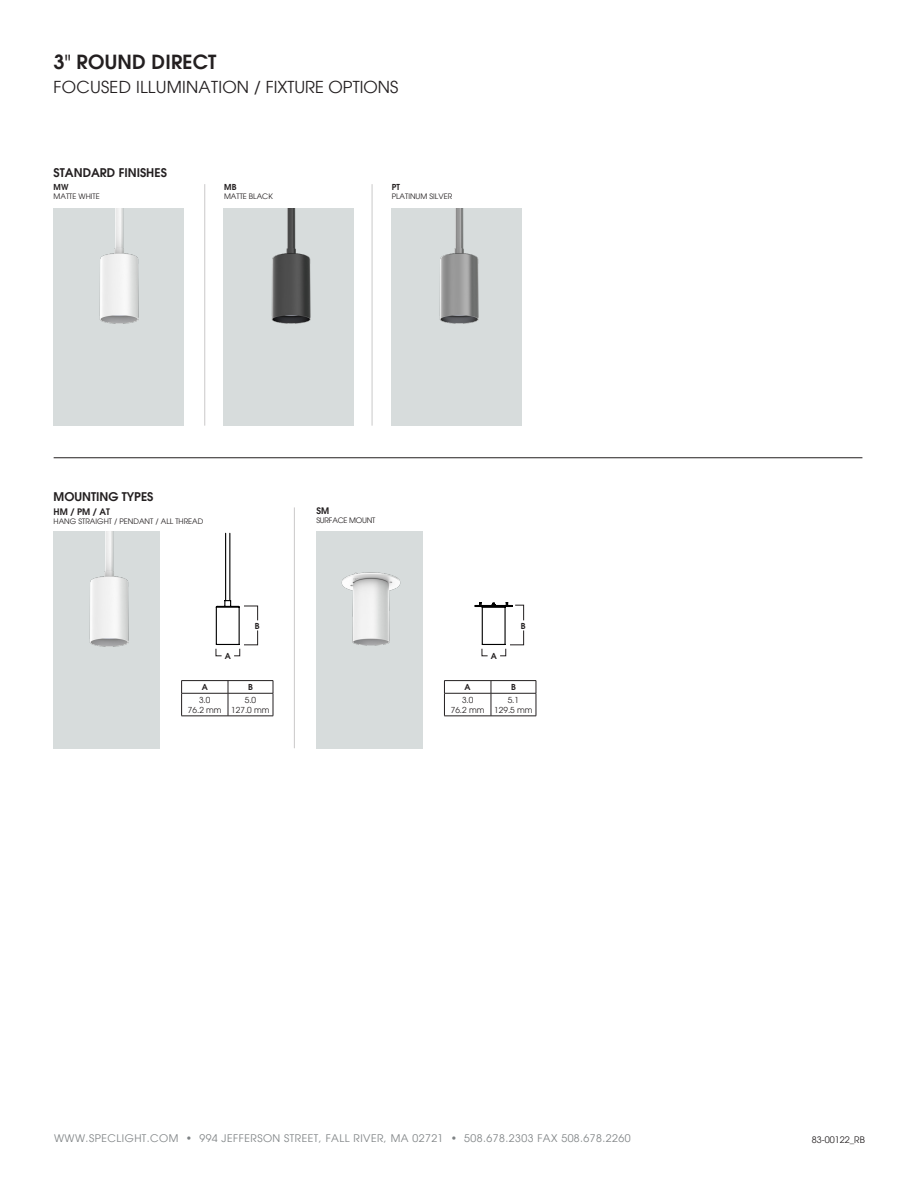
<style>
.page{position:relative;width:918px;height:1188px;background:#fff}
.page>*{position:absolute;margin:0;border:0;box-sizing:border-box;transform-origin:0 0}
.t1{font:600 19.5px "Avant Garde";letter-spacing:.01em;color:#231f20}
.t2{font:16.5px "Avant Garde";letter-spacing:.015em;color:#231f20}
.t3{font:600 12px "Avant Garde";color:#231f20}
.t4{font:10.5px "Avant Garde";letter-spacing:.045em;color:#7f8385}
.t5{font:9px "Avant Garde";color:#231f20}
.t6{font:600 9px "Avant Garde";color:#231f20}
.t7{font:8.25px "Avant Garde";color:#231f20}
.t8{font:600 8.25px "Avant Garde";color:#231f20}
.t9{font:7.5px "Avant Garde";color:#231f20}
.t10{font:7.5px "Avant Garde";letter-spacing:-.03em;color:#231f20}
.s1{font-weight:400}
</style>
<div class="page">
<hr style="left:54px;top:457px;width:808px;height:1px;background:#231f20">
<hr style="left:294px;top:507px;width:1px;height:241px;background:#231f20">
<div style="left:54px;top:532px;width:106px;height:217px;background:#d7dcdc"></div>
<hr style="left:181px;top:680px;width:47px;height:1px;background:#231f20">
<hr style="left:228px;top:680px;width:45px;height:1px;background:#231f20">
<hr style="left:181px;top:693px;width:47px;height:1px;background:#231f20">
<svg style="left:181px;top:681px;width:1px;height:35px"></svg>
<hr style="left:228px;top:693px;width:45px;height:1px;background:#231f20">
<svg style="left:228px;top:681px;width:1px;height:35px"></svg>
<svg style="left:273px;top:681px;width:1px;height:35px"></svg>
<hr style="left:181px;top:716px;width:47px;height:1px;background:#231f20">
<hr style="left:228px;top:716px;width:45px;height:1px;background:#231f20">
<div style="left:54px;top:208px;width:130px;height:218px;background:#d7dcdc"></div>
<div style="left:223px;top:208px;width:131px;height:218px;background:#d7dcdc"></div>
<div style="left:391px;top:208px;width:131px;height:218px;background:#d7dcdc"></div>
<hr style="left:204px;top:184px;width:1px;height:242px;background:#231f20">
<hr style="left:372px;top:184px;width:1px;height:242px;background:#231f20">
<hr style="left:225px;top:533px;width:1px;height:67px;background:#000">
<hr style="left:229px;top:533px;width:1px;height:67px;background:#000">
<hr style="left:444px;top:680px;width:47px;height:1px;background:#231f20">
<hr style="left:491px;top:680px;width:45px;height:1px;background:#231f20">
<hr style="left:444px;top:693px;width:47px;height:1px;background:#231f20">
<svg style="left:444px;top:681px;width:1px;height:35px"></svg>
<hr style="left:491px;top:693px;width:45px;height:1px;background:#231f20">
<svg style="left:491px;top:681px;width:1px;height:35px"></svg>
<svg style="left:536px;top:681px;width:1px;height:35px"></svg>
<hr style="left:444px;top:716px;width:47px;height:1px;background:#231f20">
<hr style="left:491px;top:716px;width:45px;height:1px;background:#231f20">
<div style="left:316px;top:532px;width:107px;height:217px;background:#d7dcdc"></div>
<svg style="left:215px;top:599px;width:43px;height:57px"></svg>
<svg style="left:474px;top:602px;width:50px;height:54px"></svg>
<img style="left:271px;top:208px;width:40px;height:116px">
<img style="left:439px;top:208px;width:40px;height:116px">
<img style="left:99px;top:208px;width:40px;height:116px">
<img style="left:89px;top:532px;width:40px;height:115px">
<img style="left:341px;top:572px;width:60px;height:74px">
<p class="t1" style="left:54px;top:49px;width:164px">3<span class="s1">"</span> ROUND DIRECT</p>
<p class="t2" style="left:54px;top:77px;width:346px">FOCUSED ILLUMINATION / FIXTURE OPTIONS</p>
<p class="t3" style="left:54px;top:165px;width:115px">STANDARD FINISHES</p>
<p class="t8" style="left:54px;top:182px;width:17px">MW</p>
<p class="t9" style="left:54px;top:192px;width:48px">MATTE WHITE</p>
<p class="t8" style="left:224px;top:182px;width:14px">MB</p>
<p class="t9" style="left:224px;top:192px;width:50px">MATTE BLACK</p>
<p class="t8" style="left:392px;top:182px;width:10px">PT</p>
<p class="t9" style="left:392px;top:192px;width:62px">PLATINUM SILVER</p>
<p class="t3" style="left:54px;top:488px;width:101px">MOUNTING TYPES</p>
<p class="t6" style="left:54px;top:505px;width:58px">HM / PM / AT</p>
<p class="t9" style="left:54px;top:517px;width:151px">HANG STRAIGHT / PENDANT / ALL THREAD</p>
<p class="t6" style="left:316px;top:505px;width:14px">SM</p>
<p class="t10" style="left:316px;top:516px;width:60px">SURFACE MOUNT</p>
<p class="t8" style="left:255px;top:620px;width:6px">B</p>
<p class="t8" style="left:521px;top:620px;width:6px">B</p>
<p class="t8" style="left:225px;top:651px;width:8px">A</p>
<p class="t8" style="left:491px;top:651px;width:8px">A</p>
<p class="t8" style="left:465px;top:682px;width:8px">A</p>
<p class="t8" style="left:511px;top:682px;width:6px">B</p>
<p class="t7" style="left:462px;top:695px;width:13px">3.0</p>
<p class="t7" style="left:451px;top:705px;width:35px">76.2 mm</p>
<p class="t8" style="left:202px;top:682px;width:8px">A</p>
<p class="t8" style="left:248px;top:682px;width:6px">B</p>
<p class="t7" style="left:199px;top:695px;width:13px">3.0</p>
<p class="t7" style="left:188px;top:705px;width:35px">76.2 mm</p>
<p class="t7" style="left:245px;top:695px;width:13px">5.0</p>
<p class="t7" style="left:231px;top:705px;width:40px">127.0 mm</p>
<p class="t7" style="left:508px;top:695px;width:13px">5.1</p>
<p class="t7" style="left:494px;top:705px;width:40px">129.5 mm</p>
<p class="t4" style="left:54px;top:1132px;width:578px">WWW.SPECLIGHT.COM • 994 JEFFERSON STREET, FALL RIVER, MA 02721 • 508.678.2303 FAX 508.678.2260</p>
<p class="t5" style="left:812px;top:1134px;width:55px">83-00122_RB</p>
</div>
